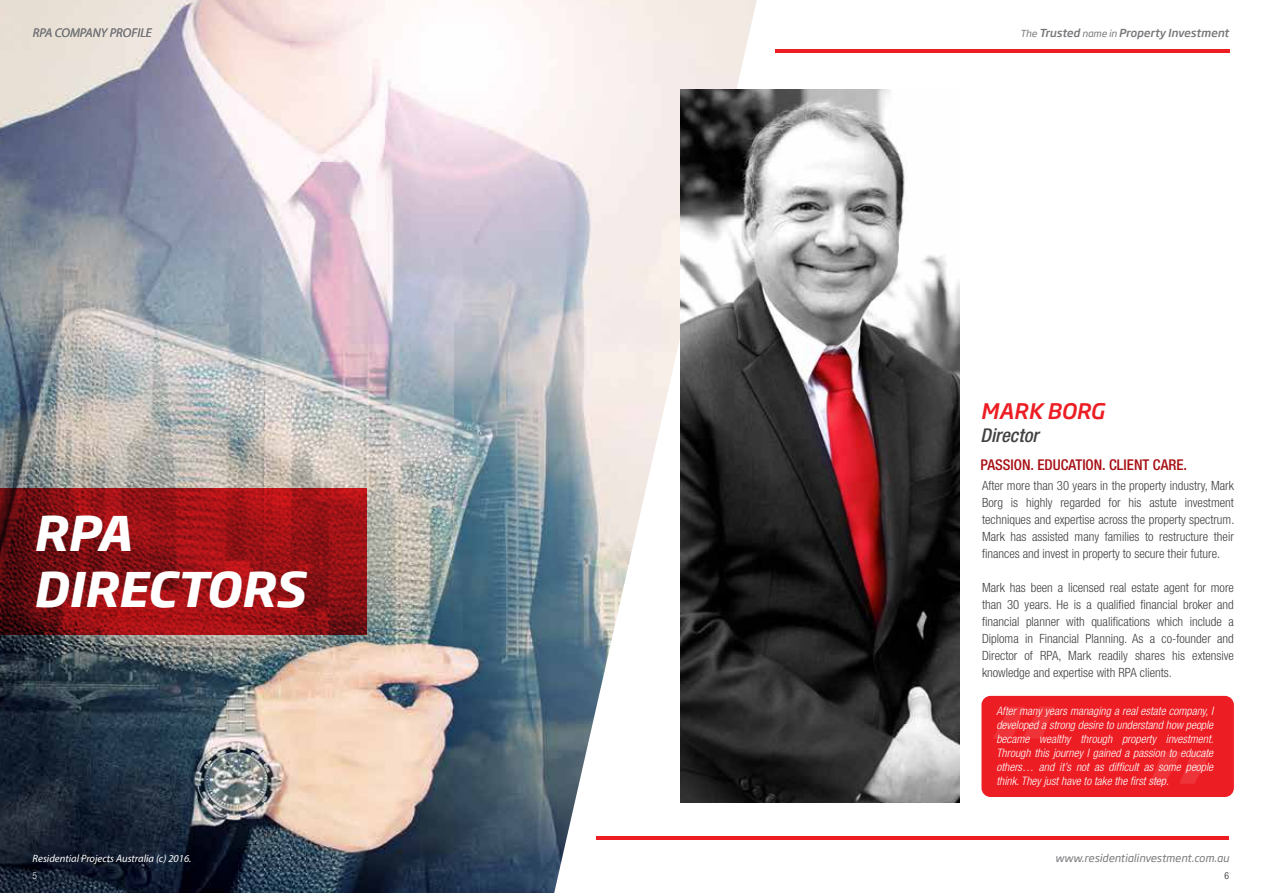
<style>
.page{position:relative;width:1263px;height:893px;background:#fff}
.page>*{position:absolute;margin:0;border:0;box-sizing:border-box;transform-origin:0 0}
.t1{font:italic 700 47.25px/55.8px "Soho Gothic Pro";color:#fff}
.t2{font:italic 500 21.15px "Soho Gothic Pro";color:#ed1d24}
.t3{font:italic 500 condensed 19.05px "Helvetica Neue LT Pro";color:#414042}
.t4{font:500 condensed 14.85px "Helvetica Neue LT Pro";color:#a70e13}
.t5{font:300 condensed 12.75px/17px "Helvetica Neue LT Pro";color:#414042;text-align:justify}
.t6{font:italic 12.75px "Myriad Pro";color:#77787b}
.t7{font:italic 300 condensed 11.7px/14px "Helvetica Neue LT Pro";color:#fff;text-align:justify}
.t8{font:italic 500 10.95px "Soho Gothic Pro";color:#77787b}
.t9{font:italic 10.65px "Myriad Pro";color:#fff}
.t10{font:italic 10.65px "Soho Gothic Pro";color:#77787b}
.t11{font:300 condensed 9.6px "Helvetica Neue LT Pro";color:#fff}
.t12{font:300 condensed 9.6px "Helvetica Neue LT Pro";color:#231f20}
.s1{font-weight:400;font-size:9.6px}
</style>
<div class="page">
<img style="left:0;top:0;width:757px;height:893px">
<svg style="left:0;top:489px;width:366px;height:146px"></svg>
<div style="left:981px;top:696px;width:253px;height:101px;background:#ed1d24;border-radius:9px"></div>
<svg style="left:993px;top:707px;width:62px;height:32px"></svg>
<svg style="left:1150px;top:752px;width:61px;height:32px"></svg>
<img style="left:680px;top:90px;width:279px;height:713px">
<hr style="left:775px;top:49px;width:454px;height:3px;background:#ed1d24">
<hr style="left:596px;top:836px;width:633px;height:3px;background:#ed1d24">
<p class="t6" style="left:33px;top:25px;width:120px">RPA COMPANY PROFILE</p>
<h1 class="t1" style="left:33px;top:503px;width:273px">RPA<br>DIRECTORS</h1>
<p class="t9" style="left:33px;top:851px;width:160px">Residential Projects Australia (c) 2016.</p>
<p class="t8" style="left:1020px;top:24px;width:210px"><span class="s1">The</span> Trusted <span class="s1">name in</span> Property Investment</p>
<h2 class="t2" style="left:980px;top:395px;width:125px">MARK BORG</h2>
<h3 class="t3" style="left:980px;top:424px;width:59px">Director</h3>
<p class="t4" style="left:980px;top:456px;width:208px">PASSION. EDUCATION. CLIENT CARE.</p>
<p class="t5" style="left:982px;top:477px;width:254px">After more than 30 years in the property industry, Mark Borg is highly regarded for his astute investment techniques and expertise across the property spectrum.<br>Mark has assisted many families to restructure their finances and invest in property to secure their future.</p>
<p class="t5" style="left:982px;top:579px;width:253px">Mark has been a licensed real estate agent for more than 30 years. He is a qualified financial broker and financial planner with qualifications which include a Diploma in Financial Planning. As a co-founder and Director of RPA, Mark readily shares his extensive knowledge and expertise with RPA clients.</p>
<p class="t7" style="left:996px;top:704px;width:219px">After many years managing a real estate company, I developed a strong desire to understand how people became wealthy through property investment.<br>Through this journey I gained a passion to educate others… and it’s not as difficult as some people think. They just have to take the first step.</p>
<p class="t10" style="left:1055px;top:849px;width:175px">www.residentialinvestment.com.au</p>
<p class="t11" style="left:33px;top:870px;width:6px">5</p>
<p class="t12" style="left:1224px;top:870px;width:6px">6</p>
</div>
